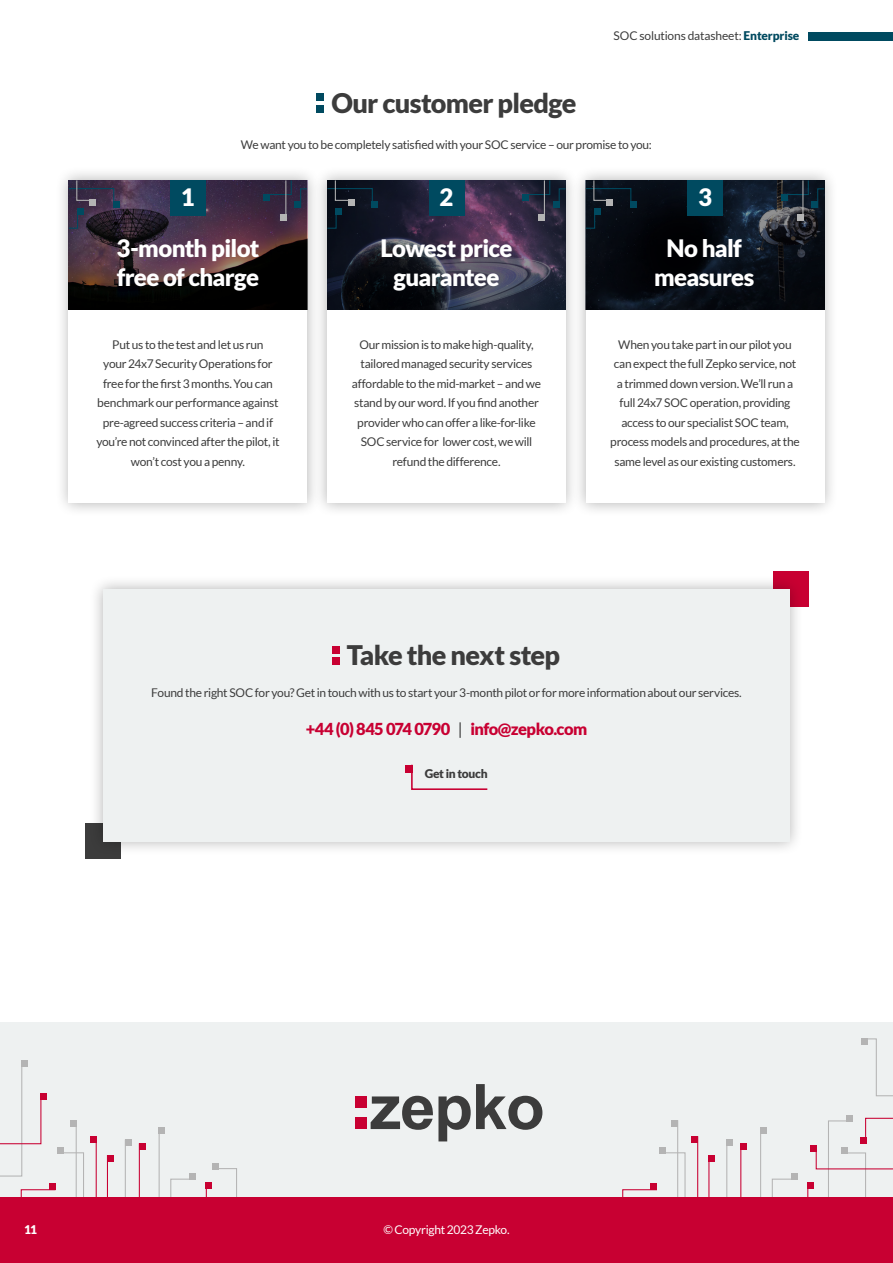
<style>
.page{position:relative;width:893px;height:1263px;background:#fff}
.page>*{position:absolute;margin:0;border:0;box-sizing:border-box;transform-origin:0 0}
.t1{font:900 27px "Lato";letter-spacing:-.025em;color:#3c3c3c}
.t2{font:900 24px/28.8px "Lato";letter-spacing:-.03em;color:#fff;text-align:center}
.t3{font:900 16.5px "Lato";letter-spacing:-.035em;color:#c80032}
.t4{font:12px/19.5px "Lato";letter-spacing:-.025em;color:#3c3c3c;text-align:center}
.t5{font:12px "Lato";letter-spacing:-.025em;color:#fff}
.t6{font:900 12px "Lato";letter-spacing:-.02em;color:#3c3c3c}
.t7{font:900 12px "Lato";color:#fff}
.s1{font-weight:900;color:#004a60}
.s2{font-weight:400;color:#3c3c3c}
</style>
<div class="page">
<div style="left:0;top:1022px;width:893px;height:175px;background:#eef1f1"></div>
<div style="left:773px;top:571px;width:36px;height:36px;background:#c80032"></div>
<div style="left:85px;top:823px;width:36px;height:36px;background:#3c3c3c"></div>
<div style="left:89px;top:575px;width:715px;height:280px;background:#000;opacity:.3"></div>
<div style="left:103px;top:589px;width:687px;height:252px;background:#eef1f1"></div>
<div style="left:809px;top:32px;width:84px;height:9px;background:#004a60"></div>
<div style="left:316px;top:93px;width:8px;height:8px;background:#004a60"></div>
<div style="left:316px;top:105px;width:8px;height:8px;background:#004a60"></div>
<div style="left:313px;top:166px;width:267px;height:351px;background:#000;opacity:.3"></div>
<div style="left:327px;top:180px;width:239px;height:323px;background:#fff"></div>
<div style="left:55px;top:166px;width:266px;height:351px;background:#000;opacity:.3"></div>
<div style="left:69px;top:180px;width:238px;height:323px;background:#fff"></div>
<div style="left:572px;top:166px;width:266px;height:351px;background:#000;opacity:.3"></div>
<div style="left:586px;top:180px;width:238px;height:323px;background:#fff"></div>
<img style="left:69px;top:180px;width:238px;height:129px">
<img style="left:327px;top:180px;width:239px;height:129px">
<img style="left:586px;top:180px;width:238px;height:129px">
<div style="left:170px;top:180px;width:36px;height:36px;background:#004a60"></div>
<div style="left:429px;top:180px;width:35px;height:36px;background:#004a60"></div>
<div style="left:687px;top:180px;width:36px;height:36px;background:#004a60"></div>
<div style="left:332px;top:646px;width:8px;height:7px;background:#c80032"></div>
<div style="left:332px;top:658px;width:8px;height:7px;background:#c80032"></div>
<svg style="left:371px;top:1084px;width:171px;height:57px"></svg>
<div style="left:355px;top:1096px;width:12px;height:12px;background:#c80032"></div>
<div style="left:355px;top:1117px;width:12px;height:12px;background:#c80032"></div>
<svg style="left:263px;top:179px;width:45px;height:41px;background:#3b324a"></svg>
<svg style="left:68px;top:179px;width:51px;height:50px;background:#3b3248"></svg>
<hr style="left:285px;top:180px;width:1px;height:40px;background:#b4b4b4">
<svg style="left:521px;top:179px;width:46px;height:41px;background:#2b3043"></svg>
<svg style="left:326px;top:179px;width:52px;height:50px;background:#17212d"></svg>
<hr style="left:544px;top:180px;width:1px;height:40px;background:#b4b4b4">
<div style="left:630px;top:202px;width:7px;height:6px;background:#004a60"></div>
<svg style="left:780px;top:179px;width:45px;height:41px;background:#242f3a"></svg>
<svg style="left:585px;top:179px;width:47px;height:50px;background:#141e28"></svg>
<hr style="left:802px;top:180px;width:1px;height:40px;background:#b4b4b4">
<div style="left:189px;top:1173px;width:7px;height:6px;background:#b4b4b4"></div>
<svg style="left:140px;top:1143px;width:5px;height:6px"></svg>
<div style="left:206px;top:1182px;width:6px;height:7px;background:#c80032"></div>
<svg style="left:160px;top:1128px;width:5px;height:6px"></svg>
<svg style="left:170px;top:1178px;width:26px;height:19px"></svg>
<hr style="left:139px;top:1143px;width:1px;height:70px;background:#c80032">
<hr style="left:206px;top:1182px;width:1px;height:32px;background:#c80032">
<svg style="left:212px;top:1163px;width:25px;height:34px"></svg>
<hr style="left:159px;top:1128px;width:1px;height:85px;background:#b4b4b4">
<div style="left:107px;top:1155px;width:7px;height:6px;background:#c80032"></div>
<div style="left:125px;top:1139px;width:6px;height:7px;background:#b4b4b4"></div>
<hr style="left:107px;top:1155px;width:1px;height:58px;background:#c80032">
<hr style="left:96px;top:1136px;width:1px;height:77px;background:#c80032">
<hr style="left:125px;top:1139px;width:1px;height:74px;background:#b4b4b4">
<svg style="left:0;top:1060px;width:96px;height:137px"></svg>
<svg style="left:741px;top:1143px;width:6px;height:6px"></svg>
<div style="left:807px;top:1182px;width:6px;height:7px;background:#c80032"></div>
<svg style="left:761px;top:1128px;width:5px;height:6px"></svg>
<svg style="left:771px;top:1173px;width:27px;height:24px"></svg>
<hr style="left:740px;top:1143px;width:1px;height:70px;background:#c80032">
<hr style="left:807px;top:1182px;width:1px;height:32px;background:#c80032">
<svg style="left:861px;top:1038px;width:32px;height:59px"></svg>
<hr style="left:760px;top:1128px;width:1px;height:85px;background:#b4b4b4">
<div style="left:810px;top:1146px;width:7px;height:6px;background:#c80032"></div>
<svg style="left:815px;top:1115px;width:78px;height:82px"></svg>
<svg style="left:709px;top:1155px;width:6px;height:6px"></svg>
<svg style="left:692px;top:1136px;width:5px;height:6px"></svg>
<div style="left:727px;top:1139px;width:6px;height:7px;background:#b4b4b4"></div>
<svg style="left:672px;top:1120px;width:5px;height:6px"></svg>
<hr style="left:708px;top:1155px;width:1px;height:58px;background:#c80032">
<hr style="left:697px;top:1136px;width:1px;height:77px;background:#c80032">
<hr style="left:726px;top:1139px;width:1px;height:74px;background:#b4b4b4">
<hr style="left:677px;top:1120px;width:1px;height:93px;background:#b4b4b4">
<svg style="left:622px;top:1147px;width:64px;height:50px"></svg>
<div style="left:0;top:1197px;width:893px;height:66px;background:#c80032"></div>
<div style="left:405px;top:765px;width:8px;height:7px;background:#c80032"></div>
<svg style="left:410px;top:764px;width:78px;height:26px"></svg>
<p class="t4" style="left:614px;top:26px;width:187px">SOC solutions datasheet: <span class="s1">Enterprise</span></p>
<h1 class="t1" style="left:331px;top:87px;width:247px">Our customer pledge</h1>
<p class="t4" style="left:241px;top:134px;width:412px">We want you to be completely satisfied with your SOC service – our promise to you:</p>
<h2 class="t2" style="left:181px;top:183px;width:15px">1</h2>
<h2 class="t2" style="left:439px;top:183px;width:15px">2</h2>
<h2 class="t2" style="left:698px;top:183px;width:15px">3</h2>
<h2 class="t2" style="left:117px;top:233px;width:144px;text-align:left">3-month pilot free of charge</h2>
<h2 class="t2" style="left:381px;top:233px;width:133px">Lowest price guarantee</h2>
<h2 class="t2" style="left:654px;top:233px;width:102px">No half measures</h2>
<p class="t4" style="left:96px;top:335px;width:185px">Put us to the test and let us run<br>your 24x7 Security Operations for free for the first 3 months. You can benchmark our performance against pre-agreed success criteria – and if you’re not convinced after the pilot, it won’t cost you a penny.</p>
<p class="t4" style="left:352px;top:335px;width:191px">Our mission is to make high-quality, tailored managed security services affordable to the mid-market – and we stand by our word. If you find another provider who can offer a like-for-like SOC service for lower cost, we will refund the difference.</p>
<p class="t4" style="left:610px;top:335px;width:191px">When you take part in our pilot you can expect the full Zepko service, not a trimmed down version. We’ll run a full 24x7 SOC operation, providing access to our specialist SOC team, process models and procedures, at the same level as our existing customers.</p>
<h1 class="t1" style="left:347px;top:640px;width:215px">Take the next step</h1>
<p class="t4" style="left:151px;top:682px;width:592px">Found the right SOC for you? Get in touch with us to start your 3-month pilot or for more information about our services.</p>
<h3 class="t3" style="left:306px;top:720px;width:283px">+44 (0) 845 074 0790 <span class="s2">|</span> info@zepko.com</h3>
<p class="t6" style="left:425px;top:766px;width:65px">Get in touch</p>
<p class="t7" style="left:24px;top:1223px;width:15px">11</p>
<p class="t5" style="left:383px;top:1223px;width:128px">© Copyright 2023 Zepko.</p>
</div>
